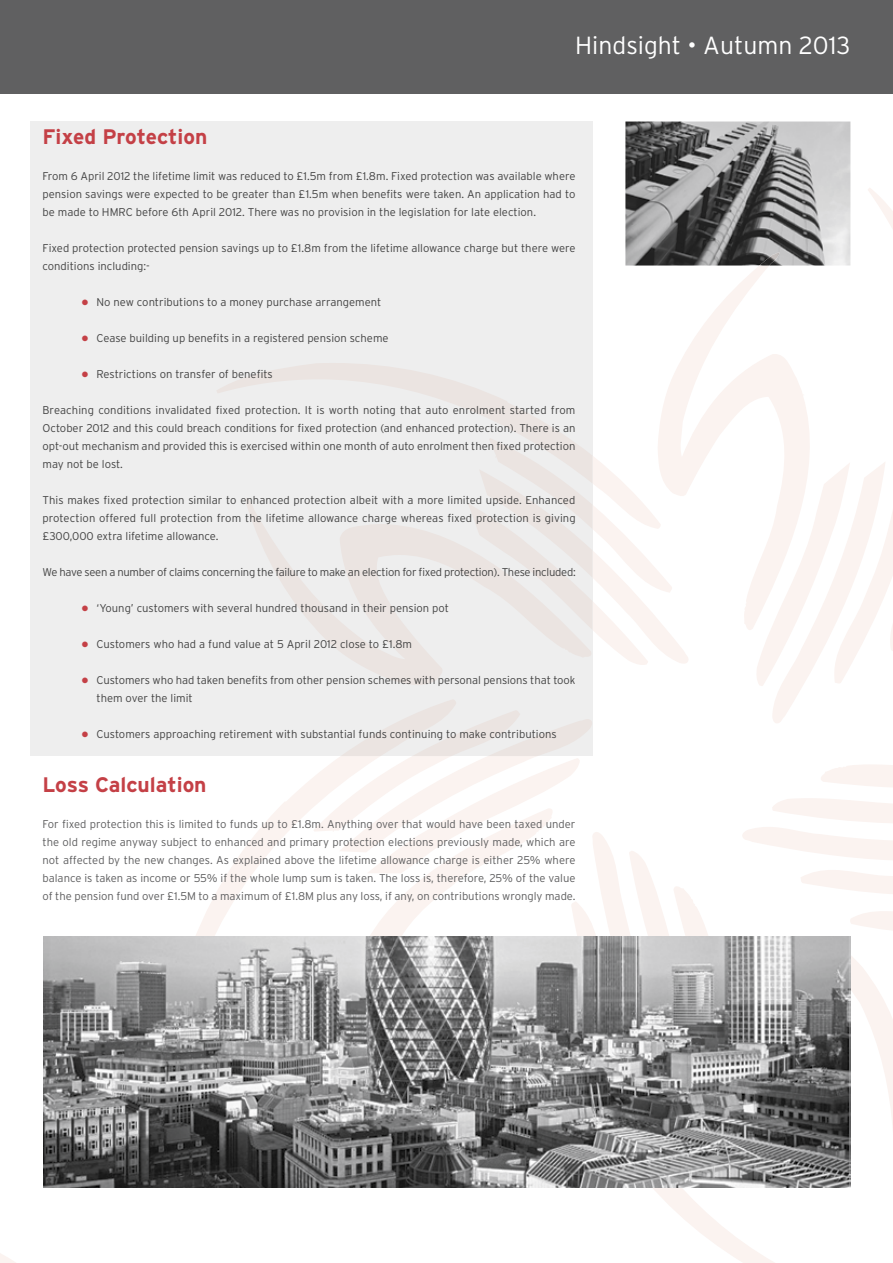
<style>
.page{position:relative;width:893px;height:1263px;background:#fff}
.page>*{position:absolute;margin:0;border:0;box-sizing:border-box;transform-origin:0 0}
.t1{font:300 24.75px "Interstate";color:#fff}
.t2{font:700 21px "Interstate";color:#c44046}
.t3{font:300 11.25px/18px "Interstate";color:#434343;text-align:justify}
.t4{font:300 11.25px/18px "Interstate";color:#5e5e5f;text-align:justify}
.t5{font:300 11.25px "Interstate";letter-spacing:-.025em;color:#434343}
.s1{font-size:26.25px;color:#c44046}
</style>
<div class="page">
<div style="left:30px;top:122px;width:562px;height:634px;background:#eee"></div>
<img style="left:625px;top:122px;width:225px;height:144px">
<svg style="left:549px;top:1187px;width:227px;height:76px"></svg>
<svg style="left:850px;top:936px;width:43px;height:198px"></svg>
<svg style="left:850px;top:911px;width:43px;height:19px"></svg>
<svg style="left:821px;top:765px;width:72px;height:22px"></svg>
<svg style="left:801px;top:870px;width:92px;height:24px"></svg>
<svg style="left:742px;top:798px;width:151px;height:62px"></svg>
<svg style="left:658px;top:269px;width:98px;height:361px"></svg>
<svg style="left:756px;top:187px;width:137px;height:536px"></svg>
<svg style="left:217px;top:363px;width:350px;height:75px"></svg>
<svg style="left:246px;top:498px;width:222px;height:187px"></svg>
<svg style="left:468px;top:438px;width:222px;height:227px"></svg>
<svg style="left:196px;top:778px;width:117px;height:158px"></svg>
<svg style="left:286px;top:808px;width:27px;height:128px"></svg>
<svg style="left:313px;top:699px;width:395px;height:237px"></svg>
<svg style="left:0;top:1253px;width:16px;height:10px"></svg>
<div style="left:0;top:0;width:893px;height:94px;background:#606061"></div>
<img style="left:43px;top:936px;width:807px;height:251px">
<h1 class="t1" style="left:575px;top:31px;width:277px">Hindsight • Autumn 2013</h1>
<h2 class="t2" style="left:43px;top:125px;width:166px">Fixed Protection</h2>
<p class="t3" style="left:43px;top:167px;width:534px">From 6 April 2012 the lifetime limit was reduced to £1.5m from £1.8m. Fixed protection was available where pension savings were expected to be greater than £1.5m when benefits were taken. An application had to be made to HMRC before 6th April 2012. There was no provision in the legislation for late election.</p>
<p class="t3" style="left:43px;top:239px;width:534px">Fixed protection protected pension savings up to £1.8m from the lifetime allowance charge but there were conditions including:-</p>
<p class="t3" style="left:80px;top:293px;width:303px"><span class="s1">•</span> No new contributions to a money purchase arrangement</p>
<p class="t3" style="left:80px;top:329px;width:310px"><span class="s1">•</span> Cease building up benefits in a registered pension scheme</p>
<p class="t3" style="left:80px;top:365px;width:194px"><span class="s1">•</span> Restrictions on transfer of benefits</p>
<p class="t3" style="left:43px;top:401px;width:534px">Breaching conditions invalidated fixed protection. It is worth noting that auto enrolment started from October 2012 and this could breach conditions for fixed protection (and enhanced protection). There is an opt-out mechanism and provided this is exercised within one month of auto enrolment then fixed protection may not be lost.</p>
<p class="t3" style="left:43px;top:491px;width:535px">This makes fixed protection similar to enhanced protection albeit with a more limited upside. Enhanced protection offered full protection from the lifetime allowance charge whereas fixed protection is giving £300,000 extra lifetime allowance.</p>
<p class="t5" style="left:43px;top:566px;width:535px">We have seen a number of claims concerning the failure to make an election for fixed protection). These included:</p>
<p class="t3" style="left:80px;top:599px;width:371px"><span class="s1">•</span> ‘Young’ customers with several hundred thousand in their pension pot</p>
<p class="t3" style="left:80px;top:635px;width:334px"><span class="s1">•</span> Customers who had a fund value at 5 April 2012 close to £1.8m</p>
<p class="t3" style="left:97px;top:671px;width:481px;text-indent:-16px"><span class="s1">•</span> Customers who had taken benefits from other pension schemes with personal pensions that took them over the limit</p>
<p class="t3" style="left:80px;top:725px;width:478px"><span class="s1">•</span> Customers approaching retirement with substantial funds continuing to make contributions</p>
<h2 class="t2" style="left:43px;top:773px;width:166px">Loss Calculation</h2>
<p class="t4" style="left:43px;top:815px;width:534px">For fixed protection this is limited to funds up to £1.8m. Anything over that would have been taxed under the old regime anyway subject to enhanced and primary protection elections previously made, which are not affected by the new changes. As explained above the lifetime allowance charge is either 25% where balance is taken as income or 55% if the whole lump sum is taken. The loss is, therefore, 25% of the value of the pension fund over £1.5M to a maximum of £1.8M plus any loss, if any, on contributions wrongly made.</p>
</div>
